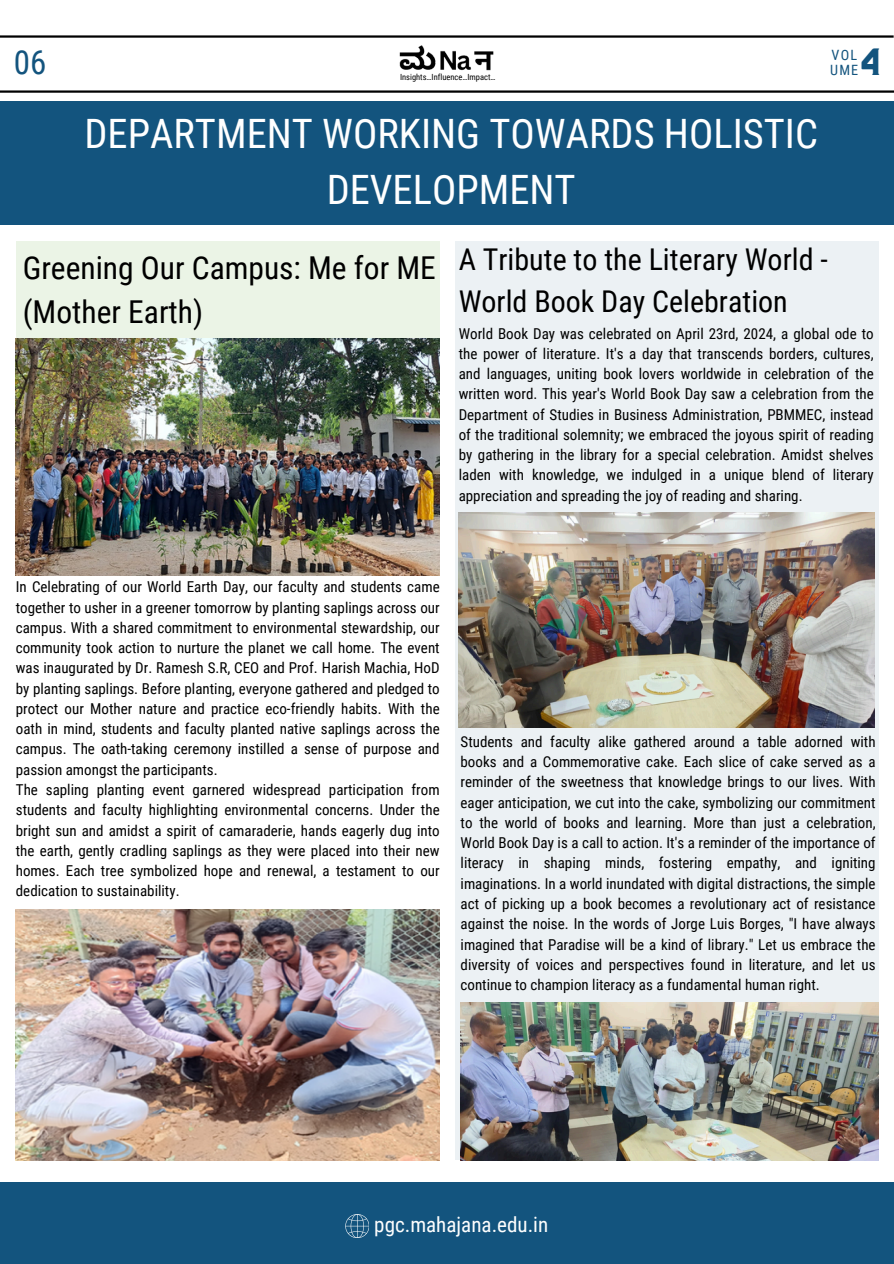
<style>
.page{position:relative;width:894px;height:1264px;background:#fff}
.page>*{position:absolute;margin:0;border:0;box-sizing:border-box;transform-origin:0 0}
.t1{font:40.5px/56.2px "Roboto Condensed";color:#fff;text-align:center}
.t2{font:33px "Roboto Condensed";color:#13547e}
.t3{font:31.5px/43.8px "Roboto Condensed";color:#000}
.t4{font:30px/41.7px "Roboto Condensed";color:#000}
.t5{font:26.7px "CS Gordon Vintage";color:#13547e}
.t6{font:21px "Roboto Condensed";color:#fefefe}
.t7{font:15px/20.2px "Roboto Condensed";color:#000;text-align:justify}
.t8{font:14.25px/14.7px "Roboto Condensed";letter-spacing:.08em;color:#13547e}
.t9{font:8.4px "Roboto Condensed";color:#000}
</style>
<div class="page">
<hr style="left:0;top:35px;width:893px;height:3px;background:#000">
<hr style="left:0;top:90px;width:893px;height:3px;background:#000">
<div style="left:16px;top:241px;width:423px;height:98px;background:#ebf4e6"></div>
<div style="left:0;top:101px;width:893px;height:123px;background:#13547e"></div>
<div style="left:0;top:1181px;width:893px;height:82px;background:#13547e"></div>
<svg style="left:345px;top:1214px;width:24px;height:23px"></svg>
<img style="left:395px;top:35px;width:102px;height:58px">
<div style="left:455px;top:241px;width:423px;height:919px;background:#ecf1f4"></div>
<img style="left:15px;top:339px;width:424px;height:236px">
<img style="left:15px;top:909px;width:424px;height:251px">
<img style="left:458px;top:512px;width:415px;height:215px">
<img style="left:460px;top:1002px;width:418px;height:158px">
<h6 class="t2" style="left:14px;top:43px;width:34px">06</h6>
<p class="t9" style="left:400px;top:72px;width:97px">Insights…Influence…Impact…</p>
<p class="t1" style="left:84px;top:106px;width:734px">DEPARTMENT WORKING TOWARDS HOLISTIC<br>DEVELOPMENT</p>
<h6 class="t5" style="left:858px;top:50px;width:25px">4</h6>
<h2 class="t8" style="left:830px;top:48px;width:30px">VOL<br>UME</h2>
<p class="t3" style="left:23px;top:246px;width:414px">Greening Our Campus: Me for ME (Mother Earth)</p>
<p class="t4" style="left:458px;top:239px;width:370px">A Tribute to the Literary World -<br>World Book Day Celebration</p>
<p class="t7" style="left:458px;top:323px;width:416px">World Book Day was celebrated on April 23rd, 2024, a global ode to the power of literature. It's a day that transcends borders, cultures, and languages, uniting book lovers worldwide in celebration of the written word. This year's World Book Day saw a celebration from the Department of Studies in Business Administration, PBMMEC, instead of the traditional solemnity; we embraced the joyous spirit of reading by gathering in the library for a special celebration. Amidst shelves laden with knowledge, we indulged in a unique blend of literary appreciation and spreading the joy of reading and sharing.</p>
<h6 class="t7" style="left:16px;top:577px;width:425px;text-align:left">In Celebrating of our World Earth Day, our faculty and students came together to usher in a greener tomorrow by planting saplings across our campus. With a shared commitment to environmental stewardship, our community took action to nurture the planet we call home. The event was inaugurated by Dr. Ramesh S.R, CEO and Prof. Harish Machia, HoD by planting saplings. Before planting, everyone gathered and pledged to protect our Mother nature and practice eco-friendly habits. With the oath in mind, students and faculty planted native saplings across the campus. The oath-taking ceremony instilled a sense of purpose and passion amongst the participants.<br>The sapling planting event garnered widespread participation from students and faculty highlighting environmental concerns. Under the bright sun and amidst a spirit of camaraderie, hands eagerly dug into the earth, gently cradling saplings as they were placed into their new homes. Each tree symbolized hope and renewal, a testament to our dedication to sustainability.</h6>
<p class="t7" style="left:460px;top:731px;width:416px">Students and faculty alike gathered around a table adorned with books and a Commemorative cake. Each slice of cake served as a reminder of the sweetness that knowledge brings to our lives. With eager anticipation, we cut into the cake, symbolizing our commitment to the world of books and learning. More than just a celebration, World Book Day is a call to action. It's a reminder of the importance of literacy in shaping minds, fostering empathy, and igniting imaginations. In a world inundated with digital distractions, the simple act of picking up a book becomes a revolutionary act of resistance against the noise. In the words of Jorge Luis Borges, "I have always imagined that Paradise will be a kind of library." Let us embrace the diversity of voices and perspectives found in literature, and let us continue to champion literacy as a fundamental human right.</p>
<p class="t6" style="left:374px;top:1212px;width:175px">pgc.mahajana.edu.in</p>
</div>
